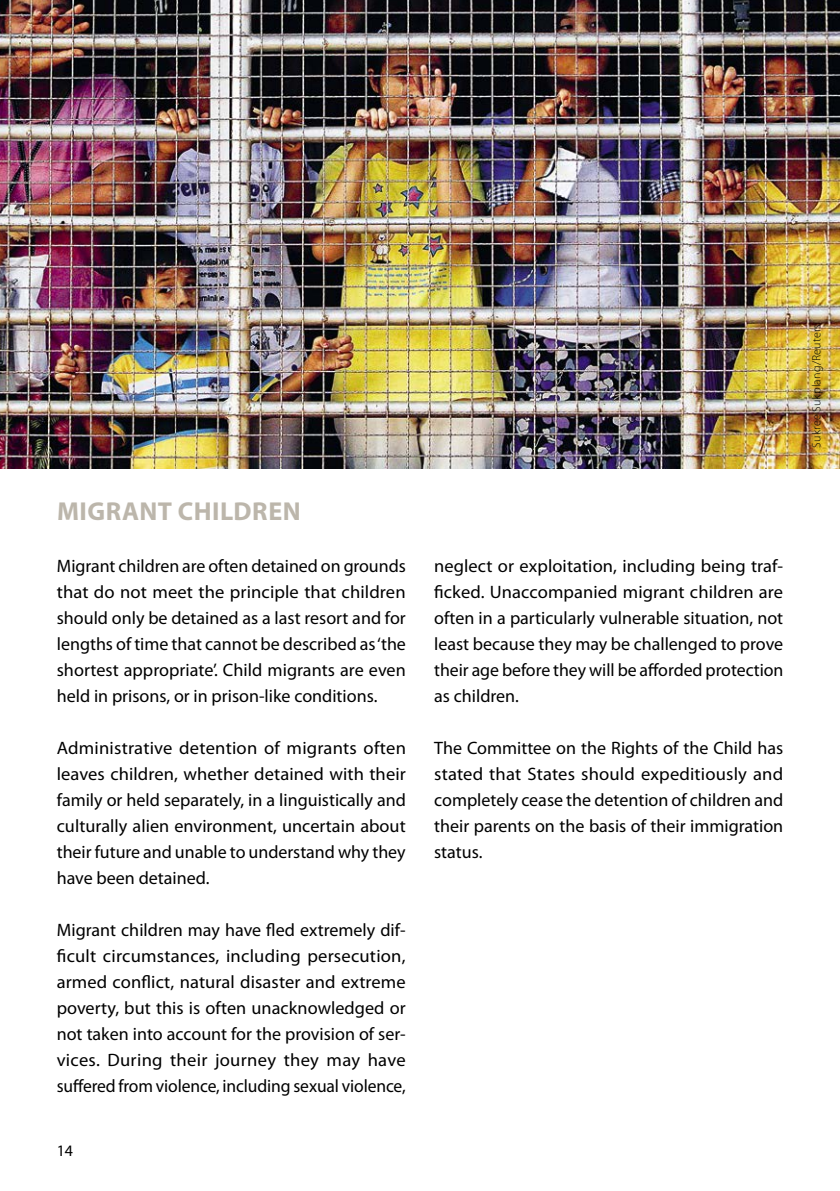
<style>
.page{position:relative;width:840px;height:1191px;background:#fff}
.page>*{position:absolute;margin:0;border:0;box-sizing:border-box;transform-origin:0 0}
.t1{font:700 26px "Myriad Pro";letter-spacing:.02em;color:#bcb6ab}
.t2{font:18px/26px "Myriad Pro";color:#000;text-align:justify}
.t3{font:16px "Myriad Pro";color:#000}
.t4{font:300 12px "Myriad Pro";letter-spacing:.015em;color:#000}
</style>
<div class="page">
<img style="left:0;top:0;width:839px;height:468px">
<h1 class="t1" style="left:57px;top:497px;width:245px">MIGRANT CHILDREN</h1>
<p class="t2" style="left:57px;top:553px;width:350px">Migrant children are often detained on grounds that do not meet the principle that children should only be detained as a last resort and for lengths of time that cannot be described as ‘the shortest appropriate’. Child migrants are even held in prisons, or in prison-like conditions.</p>
<p class="t2" style="left:57px;top:735px;width:350px">Administrative detention of migrants often leaves children, whether detained with their family or held separately, in a linguistically and culturally alien environment, uncertain about their future and unable to understand why they have been detained.</p>
<p class="t2" style="left:57px;top:917px;width:350px">Migrant children may have fled extremely dif&shy;ficult circumstances, including persecution, armed conflict, natural disaster and extreme poverty, but this is often unacknowledged or not taken into account for the provision of ser&shy;vices. During their journey they may have suffered from violence, including sexual violence,</p>
<p class="t3" style="left:57px;top:1142px;width:18px">14</p>
<p class="t2" style="left:434px;top:553px;width:350px">neglect or exploitation, including being traf&shy;ficked. Unaccompanied migrant children are often in a particularly vulnerable situation, not least because they may be challenged to prove their age before they will be afforded protection as children.</p>
<p class="t2" style="left:434px;top:735px;width:350px">The Committee on the Rights of the Child has stated that States should expeditiously and completely cease the detention of children and their parents on the basis of their immigration status.</p>
<p class="t4" style="left:808px;top:447px;width:125px;rotate:-90deg">Sukree Sukplang/Reuters</p>
</div>
